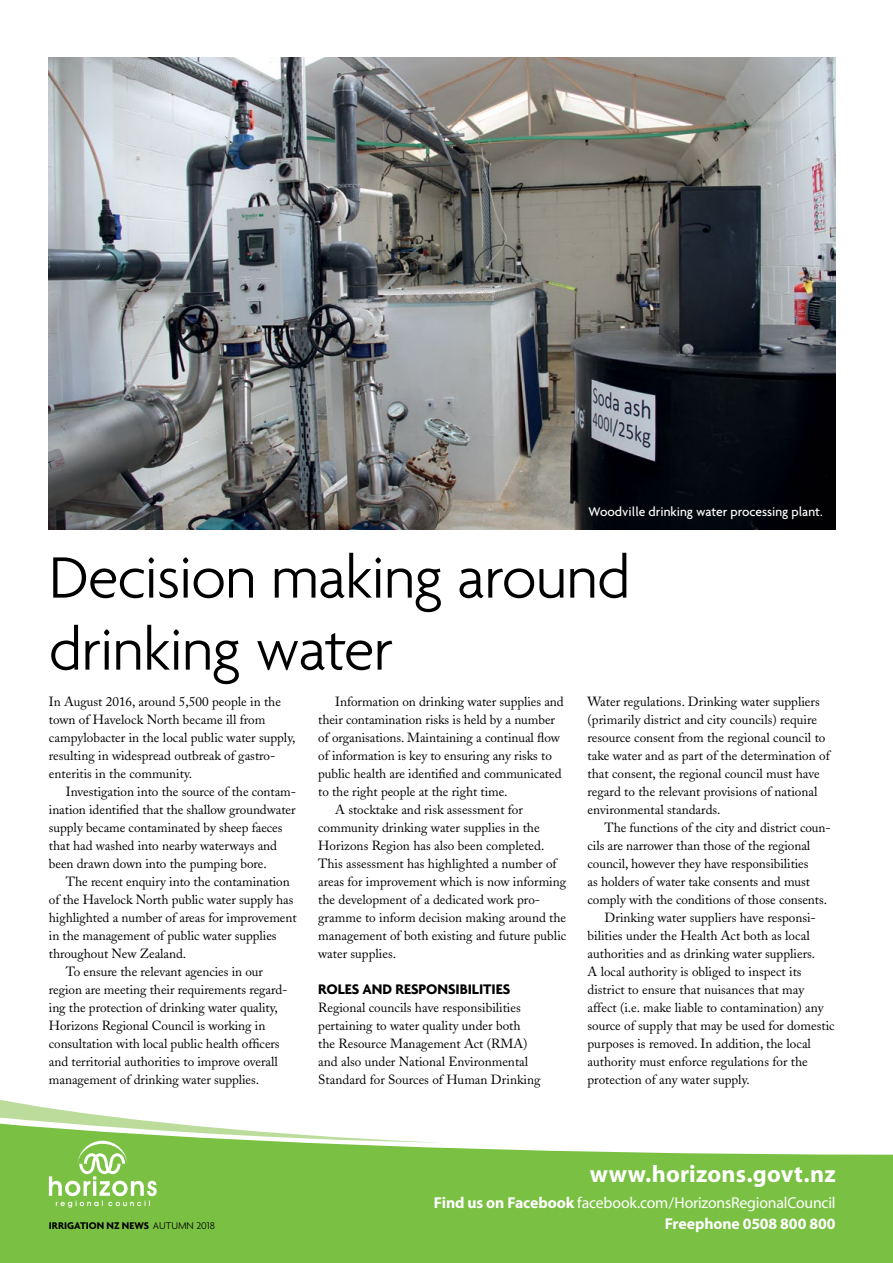
<style>
.page{position:relative;width:893px;height:1263px;background:#fff}
.page>*{position:absolute;margin:0;border:0;box-sizing:border-box;transform-origin:0 0}
.t1{font:300 63px/72px "Agenda";letter-spacing:-.02em;color:#000}
.t2{font:700 24px "Myriad";letter-spacing:.005em;color:#fff}
.t3{font:15.75px "Myriad";letter-spacing:-.01em;color:#fff}
.t4{font:700 15.75px "Myriad";letter-spacing:-.005em;color:#fff}
.t5{font:700 15px "Agenda";letter-spacing:-.005em;color:#000}
.t6{font:500 13.5px "Agenda";color:#fff}
.t7{font:13.2px/18px "Adobe Caslon";color:#000}
.t8{font:700 10.5px "Agenda";color:#000}
.s1{font-weight:700}
.s2{font-weight:300}
</style>
<div class="page">
<div style="left:0;top:1147px;width:893px;height:116px;background:#7ac143"></div>
<svg style="left:0;top:1099px;width:442px;height:109px"></svg>
<img style="left:49px;top:57px;width:787px;height:472px">
<p class="t6" style="left:588px;top:504px;width:236px">Woodville drinking water processing plant.</p>
<h1 class="t1" style="left:49px;top:540px;width:583px">Decision making around drinking water</h1>
<p class="t7" style="left:49px;top:692px;width:248px">In August 2016, around 5,500 people in the town of Havelock North became ill from campylobacter in the local public water supply, resulting in widespread outbreak of gastro&shy;enteritis in the community.</p>
<p class="t7" style="left:49px;top:782px;width:249px;text-indent:17px">Investigation into the source of the contam&shy;ination identified that the shallow groundwater supply became contaminated by sheep faeces that had washed into nearby waterways and been drawn down into the pumping bore.</p>
<p class="t7" style="left:66px;top:872px;width:225px">The recent enquiry into the contamination</p>
<p class="t7" style="left:49px;top:890px;width:246px">of the Havelock North public water supply has</p>
<p class="t7" style="left:49px;top:908px;width:249px">highlighted a number of areas for improvement</p>
<p class="t7" style="left:49px;top:926px;width:229px">in the management of public water supplies</p>
<p class="t7" style="left:49px;top:944px;width:139px">throughout New Zealand.</p>
<p class="t7" style="left:66px;top:962px;width:199px">To ensure the relevant agencies in our</p>
<p class="t7" style="left:49px;top:980px;width:239px">region are meeting their requirements regard-</p>
<p class="t7" style="left:49px;top:998px;width:230px">ing the protection of drinking water quality,</p>
<p class="t7" style="left:49px;top:1016px;width:218px">Horizons Regional Council is working in</p>
<p class="t7" style="left:49px;top:1034px;width:232px">consultation with local public health officers</p>
<p class="t7" style="left:49px;top:1052px;width:231px">and territorial authorities to improve overall</p>
<p class="t7" style="left:49px;top:1070px;width:212px">management of drinking water supplies.</p>
<p class="t7" style="left:335px;top:692px;width:230px">Information on drinking water supplies and</p>
<p class="t7" style="left:318px;top:710px;width:238px">their contamination risks is held by a number</p>
<p class="t7" style="left:318px;top:728px;width:243px">of organisations. Maintaining a continual flow</p>
<p class="t7" style="left:318px;top:746px;width:235px">of information is key to ensuring any risks to</p>
<p class="t7" style="left:318px;top:764px;width:245px">public health are identified and communicated</p>
<p class="t7" style="left:318px;top:782px;width:191px">to the right people at the right time.</p>
<p class="t7" style="left:335px;top:800px;width:189px">A stocktake and risk assessment for</p>
<p class="t7" style="left:318px;top:818px;width:223px">community drinking water supplies in the</p>
<p class="t7" style="left:318px;top:836px;width:228px">Horizons Region has also been completed.</p>
<p class="t7" style="left:318px;top:854px;width:240px">This assessment has highlighted a number of</p>
<p class="t7" style="left:318px;top:872px;width:250px">areas for improvement which is now informing</p>
<p class="t7" style="left:318px;top:890px;width:222px">the development of a dedicated work pro-</p>
<p class="t7" style="left:318px;top:908px;width:249px">gramme to inform decision making around the</p>
<p class="t7" style="left:318px;top:926px;width:250px">management of both existing and future public</p>
<p class="t7" style="left:318px;top:944px;width:79px">water supplies.</p>
<p class="t5" style="left:318px;top:980px;width:194px">ROLES AND RESPONSIBILITIES</p>
<p class="t7" style="left:318px;top:998px;width:224px">Regional councils have responsibilities pertaining to water quality under both the Resource Management Act (RMA) and also under National Environmental Standard for Sources of Human Drinking</p>
<p class="t7" style="left:587px;top:692px;width:244px">Water regulations. Drinking water suppliers (primarily district and city councils) require resource consent from the regional council to take water and as part of the determination of that consent, the regional council must have regard to the relevant provisions of national environmental standards.</p>
<p class="t7" style="left:604px;top:818px;width:226px">The functions of the city and district coun-</p>
<p class="t7" style="left:587px;top:836px;width:224px">cils are narrower than those of the regional</p>
<p class="t7" style="left:587px;top:854px;width:223px">council, however they have responsibilities</p>
<p class="t7" style="left:587px;top:872px;width:224px">as holders of water take consents and must</p>
<p class="t7" style="left:587px;top:890px;width:241px">comply with the conditions of those consents.</p>
<p class="t7" style="left:604px;top:908px;width:211px">Drinking water suppliers have responsi-</p>
<p class="t7" style="left:587px;top:926px;width:224px">bilities under the Health Act both as local</p>
<p class="t7" style="left:587px;top:944px;width:229px">authorities and as drinking water suppliers.</p>
<p class="t7" style="left:587px;top:962px;width:216px">A local authority is obliged to inspect its</p>
<p class="t7" style="left:587px;top:980px;width:218px">district to ensure that nuisances that may</p>
<p class="t7" style="left:587px;top:998px;width:237px">affect (i.e. make liable to contamination) any</p>
<p class="t7" style="left:587px;top:1016px;width:249px">source of supply that may be used for domestic</p>
<p class="t7" style="left:587px;top:1034px;width:225px">purposes is removed. In addition, the local</p>
<p class="t7" style="left:587px;top:1052px;width:222px">authority must enforce regulations for the</p>
<p class="t7" style="left:587px;top:1070px;width:164px">protection of any water supply.</p>
<h2 class="t2" style="left:590px;top:1162px;width:247px">www.horizons.govt.nz</h2>
<p class="t3" style="left:434px;top:1195px;width:403px"><span class="s1">Find us on Facebook</span> facebook.com/HorizonsRegionalCouncil</p>
<p class="t8" style="left:49px;top:1219px;width:168px">IRRIGATION NZ NEWS <span class="s2">AUTUMN 2018</span></p>
<p class="t4" style="left:665px;top:1215px;width:172px">Freephone 0508 800 800</p>
</div>
